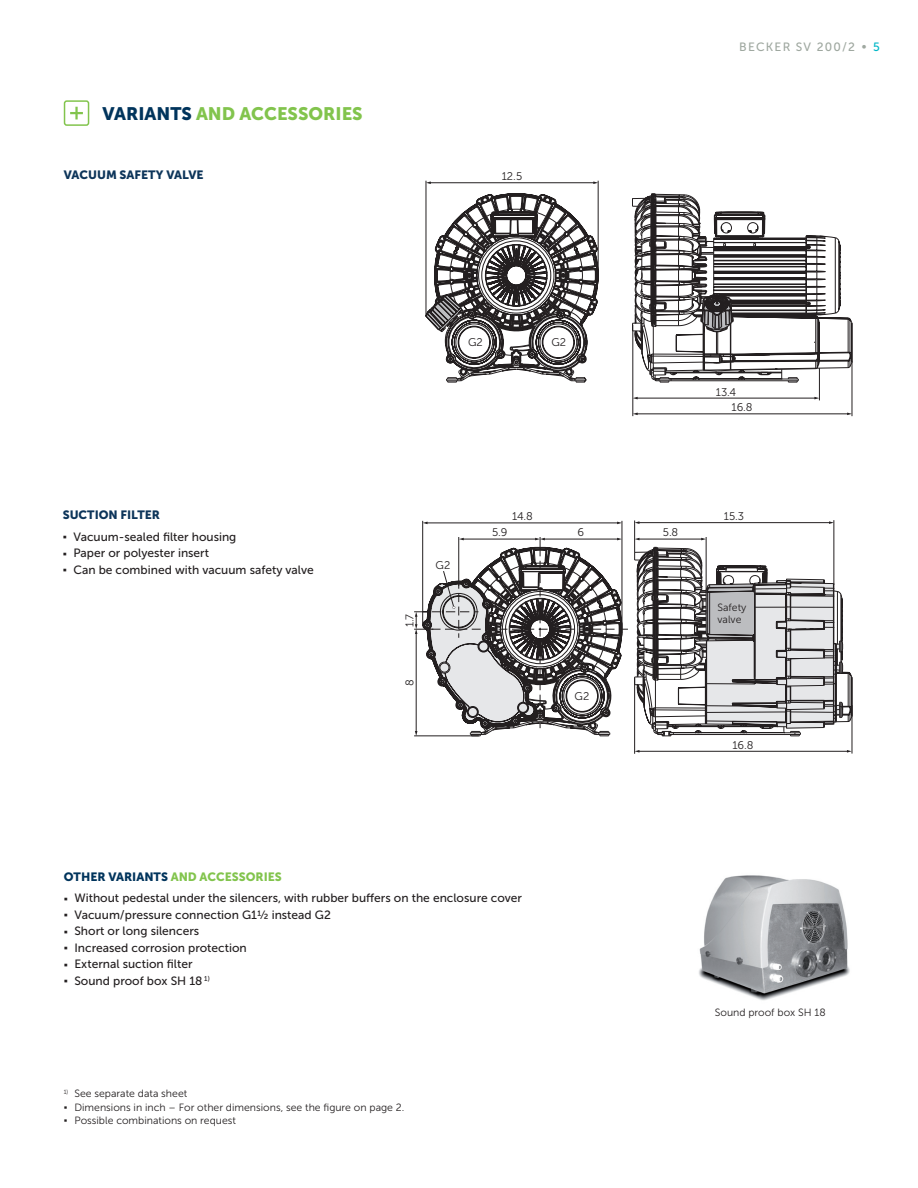
<style>
.page{position:relative;width:918px;height:1188px;background:#fff}
.page>*{position:absolute;margin:0;border:0;box-sizing:border-box;transform-origin:0 0}
.t1{font:18px "Museo Sans 900";color:#82c44d}
.t2{font:12px/16.5px "Museo Sans 500";color:#231f20}
.t3{font:12px "Museo Sans 900";color:#0d355a}
.t4{font:12px "Museo Sans 900";color:#82c44d}
.t5{font:12px "Museo Sans 500";letter-spacing:.1em;color:#9fa8a0}
.t6{font:700 12px/16.5px "Verdana";color:#231f20;text-align:justify}
.t7{font:11.1px/15.8px "Museo Sans 300";color:#231f20}
.t8{font:10.5px/13.5px "Museo Sans 300";color:#231f20}
.t9{font:700 10.5px/13.5px "Verdana";color:#231f20}
.t10{font:6.15px "Museo Sans 300";color:#231f20}
.s1{color:#00345c}
.s2{color:#00b7c7}
</style>
<div class="page">
<svg style="left:634px;top:547px;width:218px;height:189px"></svg>
<hr style="left:834px;top:520px;width:1px;height:65px;background:#231f20">
<hr style="left:706px;top:537px;width:1px;height:56px;background:#231f20">
<hr style="left:634px;top:520px;width:1px;height:33px;background:#231f20">
<hr style="left:639px;top:539px;width:63px;height:1px;background:#231f20">
<hr style="left:639px;top:522px;width:191px;height:1px;background:#231f20">
<hr style="left:639px;top:751px;width:209px;height:1px;background:#231f20">
<svg style="left:847px;top:750px;width:5px;height:3px"></svg>
<hr style="left:852px;top:705px;width:1px;height:49px;background:#231f20">
<hr style="left:634px;top:678px;width:1px;height:76px;background:#231f20">
<hr style="left:622px;top:521px;width:1px;height:112px;background:#231f20">
<hr style="left:422px;top:521px;width:1px;height:105px;background:#231f20">
<hr style="left:427px;top:523px;width:191px;height:1px;background:#231f20">
<hr style="left:414px;top:736px;width:65px;height:1px;background:#231f20">
<svg style="left:414px;top:537px;width:214px;height:199px"></svg>
<div style="left:64px;top:100px;width:25px;height:26px;border:2px solid #82c44d;border-radius:2px"></div>
<svg style="left:70px;top:107px;width:13px;height:12px"></svg>
<hr style="left:598px;top:181px;width:1px;height:97px;background:#231f20">
<hr style="left:426px;top:181px;width:1px;height:135px;background:#231f20">
<hr style="left:430px;top:182px;width:164px;height:1px;background:#231f20">
<svg style="left:426px;top:181px;width:5px;height:3px"></svg>
<svg style="left:593px;top:181px;width:5px;height:3px"></svg>
<hr style="left:637px;top:398px;width:178px;height:1px;background:#231f20">
<hr style="left:819px;top:320px;width:1px;height:80px;background:#231f20">
<hr style="left:637px;top:414px;width:211px;height:1px;background:#231f20">
<hr style="left:852px;top:361px;width:1px;height:55px;background:#231f20">
<hr style="left:633px;top:325px;width:1px;height:91px;background:#231f20">
<svg style="left:651px;top:193px;width:201px;height:190px"></svg>
<svg style="left:632px;top:194px;width:99px;height:189px"></svg>
<svg style="left:425px;top:192px;width:174px;height:191px"></svg>
<img style="left:699px;top:875px;width:151px;height:126px">
<h1 class="t1" style="left:102px;top:103px;width:262px"><span class="s1">VARIANTS</span> AND ACCESSORIES</h1>
<p class="t3" style="left:64px;top:168px;width:141px">VACUUM SAFETY VALVE</p>
<p class="t7" style="left:502px;top:169px;width:22px">12.5</p>
<p class="t5" style="left:739px;top:40px;width:142px">BECKER SV 200/2 • <span class="s2">5</span></p>
<p class="t3" style="left:63px;top:508px;width:99px">SUCTION FILTER</p>
<p class="t6" style="left:63px;top:528px;width:6px">▪ ▪ ▪</p>
<p class="t2" style="left:73px;top:529px;width:242px">Vacuum-sealed filter housing<br>Paper or polyester insert<br>Can be combined with vacuum safety valve</p>
<p class="t7" style="left:468px;top:335px;width:16px">G2</p>
<p class="t7" style="left:551px;top:335px;width:16px">G2</p>
<p class="t7" style="left:732px;top:384px;width:23px;text-indent:-16px">13.4<br>16.8</p>
<p class="t7" style="left:402px;top:627px;width:15px;rotate:-90deg">1.7</p>
<p class="t7" style="left:402px;top:686px;width:8px;rotate:-90deg">8</p>
<p class="t7" style="left:436px;top:558px;width:16px">G2</p>
<p class="t7" style="left:512px;top:509px;width:22px">14.8</p>
<p class="t7" style="left:492px;top:525px;width:17px">5.9</p>
<p class="t7" style="left:577px;top:525px;width:8px">6</p>
<p class="t7" style="left:663px;top:525px;width:17px">5.8</p>
<p class="t7" style="left:575px;top:688px;width:16px">G2</p>
<p class="t7" style="left:724px;top:509px;width:22px">15.3</p>
<p class="t8" style="left:718px;top:601px;width:30px;line-height:12px">Safety valve</p>
<p class="t7" style="left:732px;top:737px;width:23px">16.8</p>
<p class="t4" style="left:64px;top:870px;width:220px"><span class="s1">OTHER VARIANTS</span> AND ACCESSORIES</p>
<p class="t6" style="left:64px;top:890px;width:6px">▪ ▪ ▪ ▪ ▪ ▪</p>
<p class="t2" style="left:74px;top:890px;width:449px">Without pedestal under the silencers, with rubber buffers on the enclosure cover Vacuum/pressure connection G1½ instead G2<br>Short or long silencers<br>Increased corrosion protection<br>External suction filter<br>Sound proof box SH 18 <sup>1)</sup></p>
<p class="t10" style="left:64px;top:1088px;width:6px">1)</p>
<p class="t9" style="left:64px;top:1100px;width:5px">▪ ▪</p>
<p class="t8" style="left:74px;top:1087px;width:332px">See separate data sheet<br>Dimensions in inch – For other dimensions, see the figure on page 2.<br>Possible combinations on request</p>
<p class="t8" style="left:715px;top:1006px;width:112px">Sound proof box SH 18</p>
</div>
